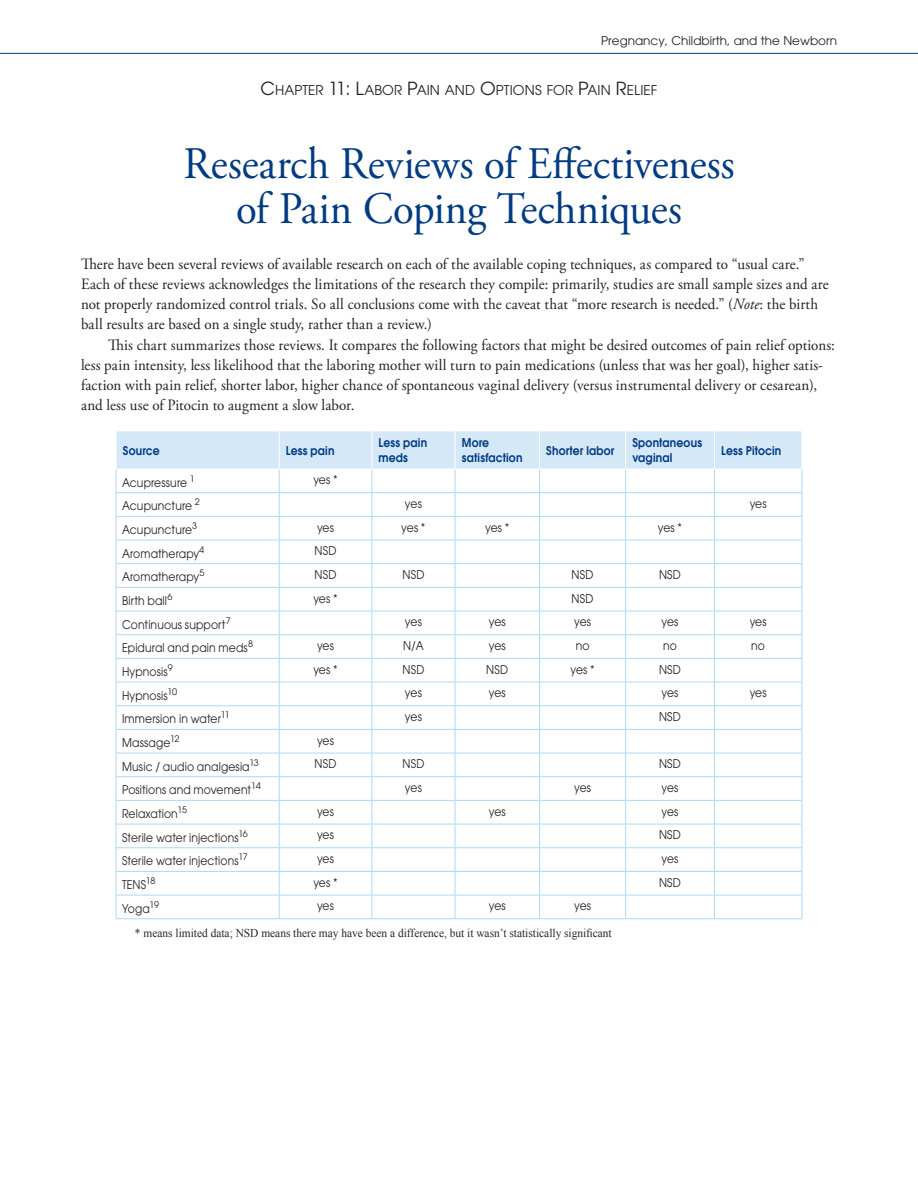
<style>
.page{position:relative;width:918px;height:1188px;background:#fff}
.page>*{position:absolute;margin:0;border:0;box-sizing:border-box;transform-origin:0 0}
.t1{font:45px/45px "Adobe Garamond Pro";color:#013b82;text-align:center;scale:.95 1}
.t2{font:15.75px/20.2px "Adobe Garamond Pro";letter-spacing:.005em;color:#231f20;scale:.95 1}
.t3{font:13.5px "Avant Garde";letter-spacing:.005em;color:#231f20}
.t4{font:12px "Avant Garde";letter-spacing:.01em;color:#231f20;scale:.9 1}
.t5{font:12px "Times New Roman";color:#272627;scale:.95 1}
.t6{font:600 12px/15px "Avant Garde";letter-spacing:.015em;color:#013b82;scale:.9 1}
.t7{font:12px "Avant Garde";letter-spacing:.01em;color:#231f20}
.s1{font-size:18px}
.s2{font-style:italic}
</style>
<div class="page">
<hr style="left:0;top:53px;width:918px;height:1px;background:#013b82">
<svg style="left:116px;top:432px;width:687px;height:486px"></svg>
<hr style="left:116px;top:918px;width:163px;height:1px;background:#add7f3">
<hr style="left:279px;top:918px;width:93px;height:1px;background:#add7f3">
<hr style="left:372px;top:918px;width:83px;height:1px;background:#add7f3">
<hr style="left:455px;top:918px;width:85px;height:1px;background:#add7f3">
<hr style="left:540px;top:918px;width:86px;height:1px;background:#add7f3">
<hr style="left:626px;top:918px;width:88px;height:1px;background:#add7f3">
<hr style="left:714px;top:918px;width:88px;height:1px;background:#add7f3">
<hr style="left:116px;top:431px;width:1px;height:38px;background:#fff">
<hr style="left:802px;top:431px;width:1px;height:38px;background:#fff">
<hr style="left:116px;top:469px;width:163px;height:1px;background:#fff">
<hr style="left:279px;top:469px;width:93px;height:1px;background:#fff">
<hr style="left:372px;top:469px;width:83px;height:1px;background:#fff">
<hr style="left:455px;top:469px;width:85px;height:1px;background:#fff">
<hr style="left:540px;top:469px;width:86px;height:1px;background:#fff">
<hr style="left:626px;top:469px;width:88px;height:1px;background:#fff">
<hr style="left:714px;top:469px;width:88px;height:1px;background:#fff">
<p class="t7" style="left:601px;top:33px;width:237px">Pregnancy, Childbirth, and the Newborn</p>
<p class="t3" style="left:261px;top:82px;width:398px"><span class="s1">C</span>HAPTER <span class="s1">11: L</span>ABOR <span class="s1">P</span>AIN AND <span class="s1">O</span>PTIONS FOR <span class="s1">P</span>AIN <span class="s1">R</span>ELIEF</p>
<h1 class="t1" style="left:183px;top:143px;width:582px">Research Reviews of Effectiveness of Pain Coping Techniques</h1>
<p class="t2" style="left:81px;top:254px;width:789px">There have been several reviews of available research on each of the available coping techniques, as compared to “usual care.” Each of these reviews acknowledges the limitations of the research they compile: primarily, studies are small sample sizes and are not properly randomized control trials. So all conclusions come with the caveat that “more research is needed.” (<span class="s2">Note</span>: the birth ball results are based on a single study, rather than a review.)</p>
<p class="t2" style="left:81px;top:335px;width:795px;text-indent:27px">This chart summarizes those reviews. It compares the following factors that might be desired outcomes of pain relief options: less pain intensity, less likelihood that the laboring mother will turn to pain medications (unless that was her goal), higher satis&shy;faction with pain relief, shorter labor, higher chance of spontaneous vaginal delivery (versus instrumental delivery or cesarean), and less use of Pitocin to augment a slow labor.</p>
<p class="t6" style="left:123px;top:443px;width:42px">Source</p>
<p class="t6" style="left:286px;top:443px;width:56px">Less pain</p>
<p class="t6" style="left:379px;top:435px;width:56px">Less pain meds</p>
<p class="t6" style="left:462px;top:435px;width:69px">More satisfaction</p>
<p class="t6" style="left:546px;top:443px;width:77px">Shorter labor</p>
<p class="t6" style="left:632px;top:435px;width:79px">Spontaneous vaginal</p>
<p class="t6" style="left:721px;top:443px;width:68px">Less Pitocin</p>
<p class="t4" style="left:122px;top:475px;width:82px">Acupressure <sup>1</sup></p>
<p class="t4" style="left:313px;top:473px;width:28px">yes *</p>
<p class="t4" style="left:122px;top:499px;width:88px">Acupuncture <sup>2</sup></p>
<p class="t4" style="left:405px;top:497px;width:20px">yes</p>
<p class="t4" style="left:750px;top:497px;width:20px">yes</p>
<p class="t4" style="left:122px;top:523px;width:85px">Acupuncture<sup>3</sup></p>
<p class="t4" style="left:317px;top:520px;width:20px">yes</p>
<p class="t4" style="left:401px;top:520px;width:28px">yes *</p>
<p class="t4" style="left:485px;top:520px;width:28px">yes *</p>
<p class="t4" style="left:658px;top:520px;width:28px">yes *</p>
<p class="t4" style="left:122px;top:546px;width:93px">Aromatherapy<sup>4</sup></p>
<p class="t4" style="left:315px;top:544px;width:26px">NSD</p>
<p class="t4" style="left:122px;top:570px;width:93px">Aromatherapy<sup>5</sup></p>
<p class="t4" style="left:315px;top:568px;width:26px">NSD</p>
<p class="t4" style="left:402px;top:568px;width:26px">NSD</p>
<p class="t4" style="left:572px;top:568px;width:26px">NSD</p>
<p class="t4" style="left:659px;top:568px;width:26px">NSD</p>
<p class="t4" style="left:122px;top:594px;width:57px">Birth ball<sup>6</sup></p>
<p class="t4" style="left:313px;top:591px;width:28px">yes *</p>
<p class="t4" style="left:572px;top:591px;width:26px">NSD</p>
<p class="t4" style="left:122px;top:617px;width:122px">Continuous support<sup>7</sup></p>
<p class="t4" style="left:405px;top:615px;width:20px">yes</p>
<p class="t4" style="left:489px;top:615px;width:20px">yes</p>
<p class="t4" style="left:574px;top:615px;width:20px">yes</p>
<p class="t4" style="left:662px;top:615px;width:20px">yes</p>
<p class="t4" style="left:750px;top:615px;width:20px">yes</p>
<p class="t4" style="left:122px;top:641px;width:147px">Epidural and pain meds<sup>8</sup></p>
<p class="t4" style="left:317px;top:639px;width:20px">yes</p>
<p class="t4" style="left:403px;top:639px;width:24px">N/A</p>
<p class="t4" style="left:489px;top:639px;width:20px">yes</p>
<p class="t4" style="left:576px;top:639px;width:17px">no</p>
<p class="t4" style="left:663px;top:639px;width:17px">no</p>
<p class="t4" style="left:751px;top:639px;width:17px">no</p>
<p class="t4" style="left:122px;top:665px;width:58px">Hypnosis<sup>9</sup></p>
<p class="t4" style="left:313px;top:662px;width:28px">yes *</p>
<p class="t4" style="left:402px;top:662px;width:26px">NSD</p>
<p class="t4" style="left:486px;top:662px;width:26px">NSD</p>
<p class="t4" style="left:570px;top:662px;width:28px">yes *</p>
<p class="t4" style="left:659px;top:662px;width:26px">NSD</p>
<p class="t4" style="left:122px;top:688px;width:63px">Hypnosis<sup>10</sup></p>
<p class="t4" style="left:405px;top:686px;width:20px">yes</p>
<p class="t4" style="left:489px;top:686px;width:20px">yes</p>
<p class="t4" style="left:662px;top:686px;width:20px">yes</p>
<p class="t4" style="left:750px;top:686px;width:20px">yes</p>
<p class="t4" style="left:122px;top:712px;width:121px">Immersion in water<sup>11</sup></p>
<p class="t4" style="left:405px;top:710px;width:20px">yes</p>
<p class="t4" style="left:659px;top:710px;width:26px">NSD</p>
<p class="t4" style="left:122px;top:736px;width:65px">Massage<sup>12</sup></p>
<p class="t4" style="left:317px;top:733px;width:20px">yes</p>
<p class="t4" style="left:122px;top:759px;width:154px">Music / audio analgesia<sup>13</sup></p>
<p class="t4" style="left:315px;top:757px;width:26px">NSD</p>
<p class="t4" style="left:402px;top:757px;width:26px">NSD</p>
<p class="t4" style="left:659px;top:757px;width:26px">NSD</p>
<p class="t4" style="left:122px;top:783px;width:156px">Positions and movement<sup>14</sup></p>
<p class="t4" style="left:405px;top:781px;width:20px">yes</p>
<p class="t4" style="left:574px;top:781px;width:20px">yes</p>
<p class="t4" style="left:662px;top:781px;width:20px">yes</p>
<p class="t4" style="left:122px;top:807px;width:74px">Relaxation<sup>15</sup></p>
<p class="t4" style="left:317px;top:804px;width:20px">yes</p>
<p class="t4" style="left:489px;top:804px;width:20px">yes</p>
<p class="t4" style="left:662px;top:804px;width:20px">yes</p>
<p class="t4" style="left:122px;top:830px;width:141px">Sterile water injections<sup>16</sup></p>
<p class="t4" style="left:317px;top:828px;width:20px">yes</p>
<p class="t4" style="left:659px;top:828px;width:26px">NSD</p>
<p class="t4" style="left:122px;top:854px;width:141px">Sterile water injections<sup>17</sup></p>
<p class="t4" style="left:317px;top:852px;width:20px">yes</p>
<p class="t4" style="left:662px;top:852px;width:20px">yes</p>
<p class="t4" style="left:122px;top:878px;width:39px">TENS<sup>18</sup></p>
<p class="t4" style="left:313px;top:875px;width:28px">yes *</p>
<p class="t4" style="left:659px;top:875px;width:26px">NSD</p>
<p class="t4" style="left:122px;top:901px;width:43px">Yoga<sup>19</sup></p>
<p class="t4" style="left:317px;top:899px;width:20px">yes</p>
<p class="t4" style="left:489px;top:899px;width:20px">yes</p>
<p class="t4" style="left:574px;top:899px;width:20px">yes</p>
<p class="t5" style="left:135px;top:926px;width:503px">* means limited data; NSD means there may have been a difference, but it wasn’t statistically significant</p>
</div>
